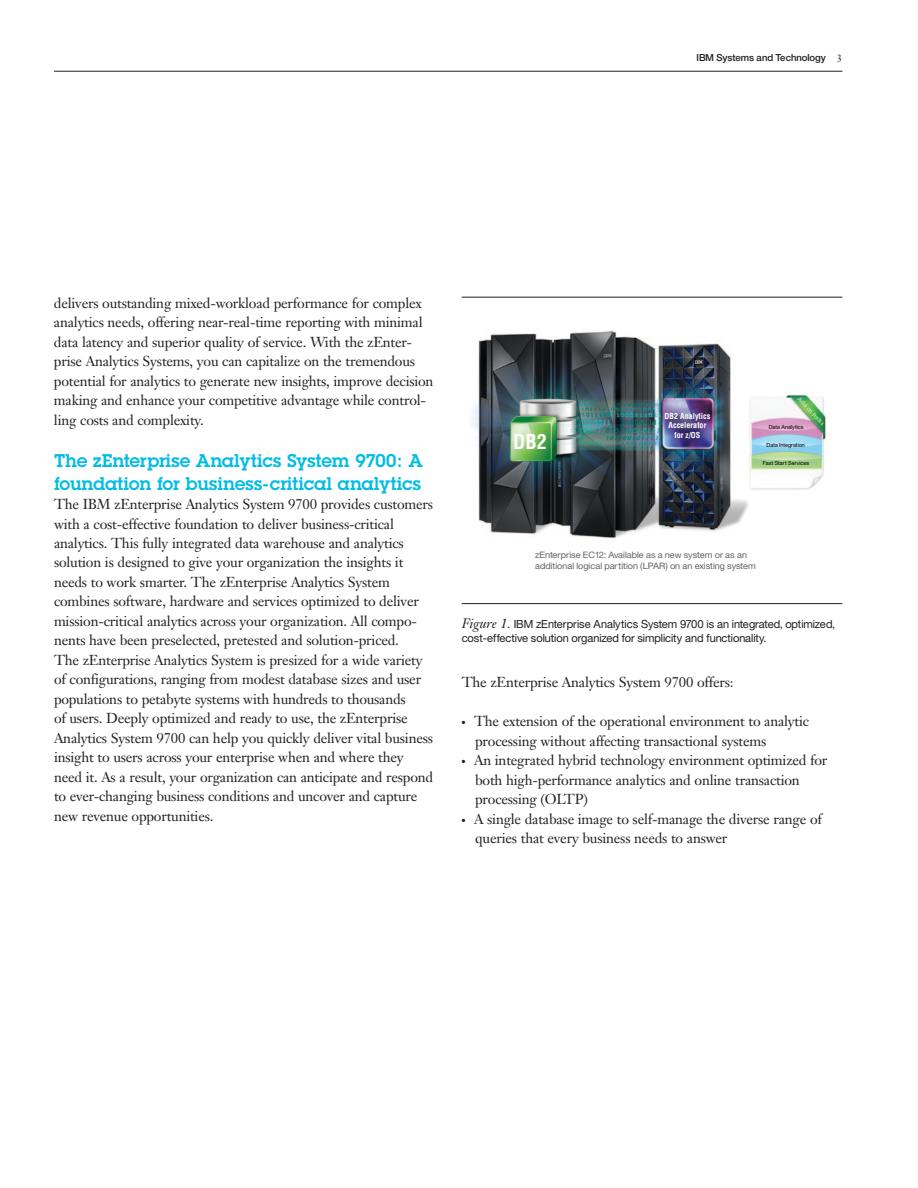
<style>
.page{position:relative;width:918px;height:1188px;background:#fff}
.page>*{position:absolute;margin:0;border:0;box-sizing:border-box;transform-origin:0 0}
.t1{font:700 condensed 20.1px "Helvetica LT Std";color:#fff}
.t2{font:600 18px/22.5px "Lubalinfor IBM";color:#00bce4}
.t3{font:14.25px/19.5px "Janson Text LT Pro";letter-spacing:-.015em;color:#231f20}
.t4{font:11.25px/13.5px "Helv Neuefor IBM";letter-spacing:-.005em;color:#231f20}
.t5{font:500 9.75px "Helv Neuefor IBM";color:#231f20}
.t6{font:8.85px/10.6px "Helv Neuefor IBM";color:#636466;scale:1.04 1}
.t7{font:700 condensed 8.1px/9.8px "Helvetica LT Std";color:#fff;text-align:center}
.t8{font:5.55px "Helv Neuefor IBM";color:#000101}
.t9{font:5.1px "Lubalinfor IBM";color:#fff}
.s1{font-family:"Janson Text LT Pro";font-weight:400;font-size:10.5px}
.s2{font-family:"Janson Text LT Pro";font-style:italic;font-size:13.5px}
</style>
<div class="page">
<hr style="left:54px;top:71px;width:788px;height:1px;background:#231f20">
<hr style="left:462px;top:297px;width:380px;height:1px;background:#231f20">
<img style="left:472px;top:330px;width:355px;height:210px">
<hr style="left:462px;top:603px;width:380px;height:1px;background:#231f20">
<h2 class="t5" style="left:697px;top:52px;width:147px">IBM Systems and Technology <span class="s1">3</span></h2>
<p class="t3" style="left:54px;top:293px;width:381px">delivers outstanding mixed-workload performance for complex analytics needs, offering near-real-time reporting with minimal data latency and superior quality of service. With the zEnter&shy;prise Analytics Systems, you can capitalize on the tremendous potential for analytics to generate new insights, improve decision making and enhance your competitive advantage while control&shy;ling costs and complexity.</p>
<h2 class="t2" style="left:54px;top:449px;width:370px">The zEnterprise Analytics System 9700: A foundation for business-critical analytics</h2>
<p class="t3" style="left:54px;top:494px;width:381px">The IBM zEnterprise Analytics System 9700 provides customers with a cost-effective foundation to deliver business-critical analytics. This fully integrated data warehouse and analytics solution is designed to give your organization the insights it needs to work smarter. The zEnterprise Analytics System combines software, hardware and services optimized to deliver mission-critical analytics across your organization. All compo&shy;nents have been preselected, pretested and solution-priced.<br>The zEnterprise Analytics System is presized for a wide variety of configurations, ranging from modest database sizes and user populations to petabyte systems with hundreds to thousands<br>of users. Deeply optimized and ready to use, the zEnterprise Analytics System 9700 can help you quickly deliver vital business insight to users across your enterprise when and where they need it. As a result, your organization can anticipate and respond to ever-changing business conditions and uncover and capture new revenue opportunities.</p>
<h1 class="t1" style="left:513px;top:429px;width:35px">DB2</h1>
<p class="t7" style="left:665px;top:411px;width:47px">DB2 Analytics<br>Accelerator for z/OS</p>
<p class="t9" style="left:801px;top:396px;width:37px;rotate:47deg">Add-on Packs</p>
<p class="t8" style="left:769px;top:424px;width:36px">Data Analytics</p>
<p class="t8" style="left:767px;top:442px;width:40px">Data Integration</p>
<p class="t8" style="left:763px;top:460px;width:48px">Fast Start Services</p>
<p class="t6" style="left:535px;top:549px;width:214px">zEnterprise EC12: Available as a new system or as an additional logical partition (LPAR) on an existing system</p>
<p class="t4" style="left:462px;top:617px;width:375px"><span class="s2">Figure 1.</span> IBM zEnterprise Analytics System 9700 is an integrated, optimized, cost-effective solution organized for simplicity and functionality.</p>
<p class="t3" style="left:462px;top:673px;width:273px">The zEnterprise Analytics System 9700 offers:</p>
<p class="t3" style="left:474px;top:712px;width:355px">The extension of the operational environment to analytic processing without affecting transactional systems<br>An integrated hybrid technology environment optimized for both high-performance analytics and online transaction processing (OLTP)<br>A single database image to self-manage the diverse range of queries that every business needs to answer</p>
</div>
